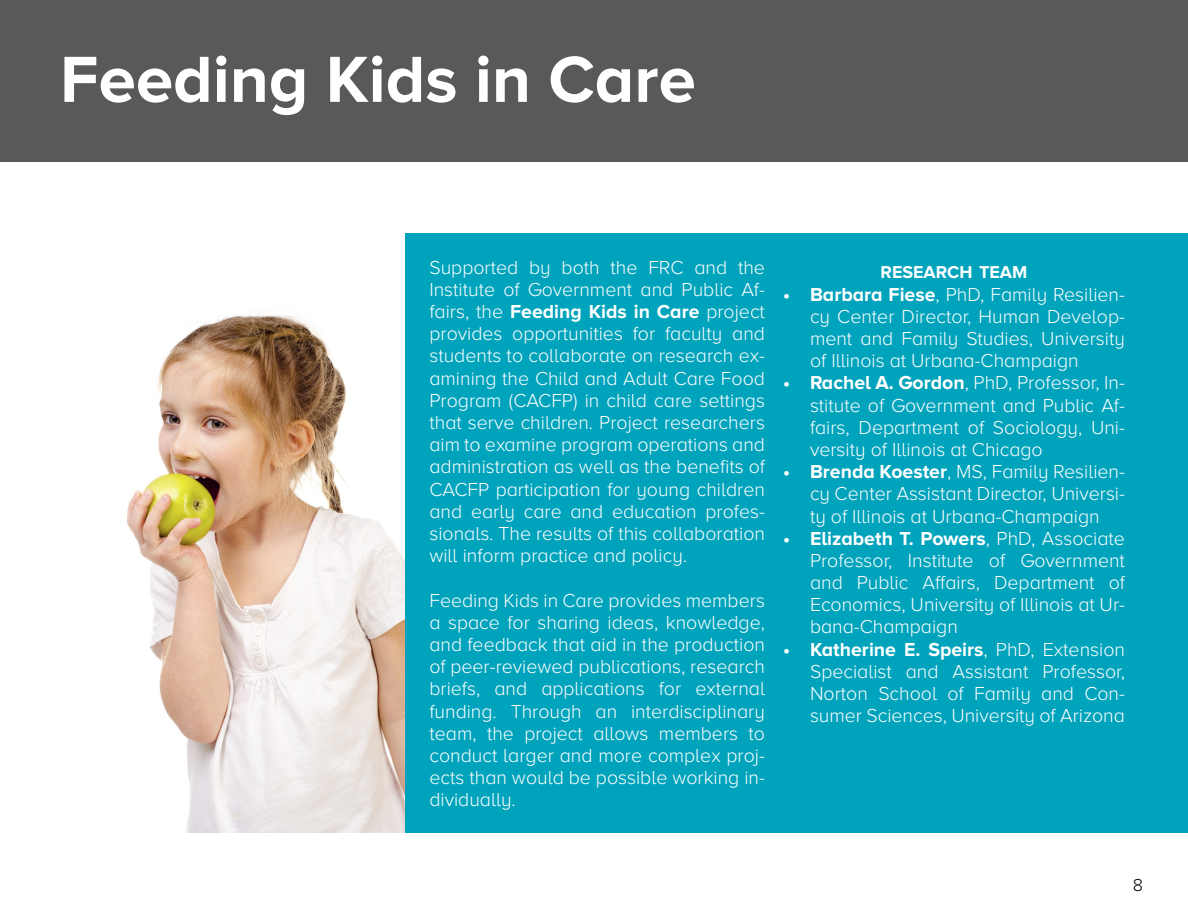
<style>
.page{position:relative;width:1188px;height:918px;background:#fff}
.page>*{position:absolute;margin:0;border:0;box-sizing:border-box;transform-origin:0 0}
.t1{font:700 67.5px "Proxima Nova A";color:#fff}
.t2{font:300 19.5px/22.2px "Proxima Nova A";color:#fff;text-align:justify}
.t3{font:300 18px "Proxima Nova A";color:#000}
.t4{font:700 17.85px "Proxima Nova A";color:#fff}
.s1{font-weight:700}
</style>
<div class="page">
<img style="left:127px;top:312px;width:278px;height:521px">
<div style="left:405px;top:233px;width:783px;height:600px;background:#00a3bc"></div>
<div style="left:0;top:0;width:1188px;height:161px;background:#58595b"></div>
<h1 class="t1" style="left:60px;top:41px;width:637px">Feeding Kids in Care</h1>
<p class="t2" style="left:429px;top:256px;width:337px">Supported by both the FRC and the Institute of Government and Public Af&shy;fairs, the <span class="s1">Feeding Kids in Care</span> project provides opportunities for faculty and students to collaborate on research ex&shy;amining the Child and Adult Care Food Program (CACFP) in child care settings that serve children. Project researchers aim to examine program operations and administration as well as the benefits of CACFP participation for young children and early care and education profes&shy;sionals. The results of this collaboration will inform practice and policy.</p>
<p class="t2" style="left:429px;top:589px;width:337px">Feeding Kids in Care provides members a space for sharing ideas, knowledge, and feedback that aid in the production of peer-reviewed publications, research briefs, and applications for external funding. Through an interdisciplinary team, the project allows members to conduct larger and more complex proj&shy;ects than would be possible working in&shy;dividually.</p>
<p class="t4" style="left:881px;top:262px;width:148px">RESEARCH TEAM</p>
<p class="t2" style="left:810px;top:283px;width:317px;text-indent:-27px"><span class="s1">• Barbara Fiese</span>, PhD, Family Resilien&shy;cy Center Director, Human Develop&shy;ment and Family Studies, University of Illinois at Urbana-Champaign</p>
<p class="t2" style="left:810px;top:372px;width:317px;text-indent:-27px"><span class="s1">• Rachel A. Gordon</span>, PhD, Professor, In&shy;stitute of Government and Public Af&shy;fairs, Department of Sociology, Uni&shy;versity of Illinois at Chicago</p>
<p class="t2" style="left:810px;top:460px;width:317px;text-indent:-27px"><span class="s1">• Brenda Koester</span>, MS, Family Resilien&shy;cy Center Assistant Director, Universi&shy;ty of Illinois at Urbana-Champaign</p>
<p class="t2" style="left:810px;top:527px;width:317px;text-indent:-27px"><span class="s1">• Elizabeth T. Powers</span>, PhD, Associate Professor, Institute of Government and Public Affairs, Department of Economics, University of Illinois at Ur&shy;bana-Champaign</p>
<p class="t2" style="left:810px;top:638px;width:317px;text-indent:-27px"><span class="s1">• Katherine E. Speirs</span>, PhD, Extension Specialist and Assistant Professor, Norton School of Family and Con&shy;sumer Sciences, University of Arizona</p>
<p class="t3" style="left:1133px;top:875px;width:12px">8</p>
</div>
